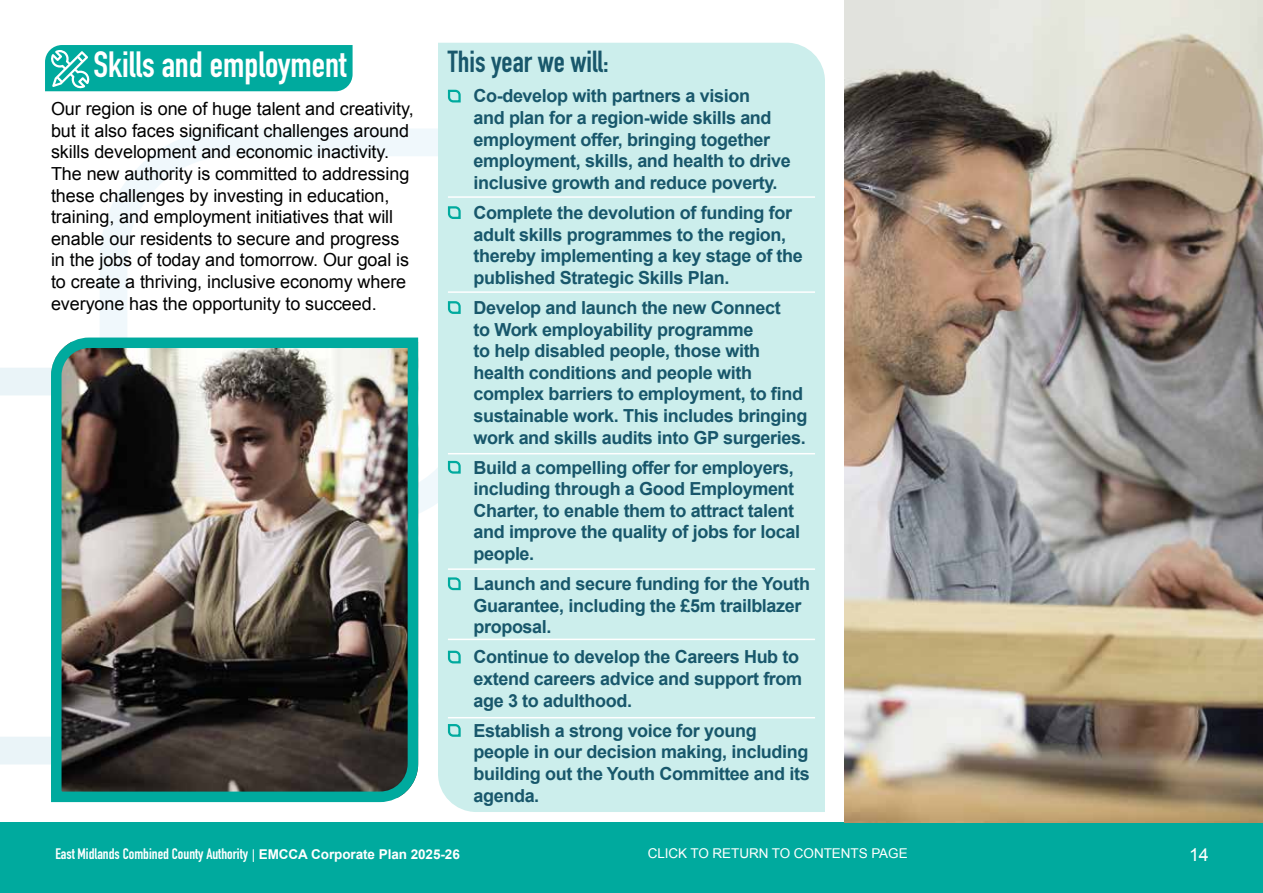
<style>
.page{position:relative;width:1263px;height:893px;background:#fff}
.page>*{position:absolute;margin:0;border:0;box-sizing:border-box;transform-origin:0 0}
.t1{font:700 36px "DIN Condensed";color:#fff}
.t2{font:700 30px "DIN Condensed";color:#18576b}
.t3{font:700 18px/21.6px "Arial";letter-spacing:-.02em;color:#18576b}
.t4{font:18px/21.6px "Arial";letter-spacing:-.005em;color:#000}
.t5{font:18px "Arial";color:#fff}
.t6{font:700 15px "DIN Condensed";color:#fff}
.t7{font:13.5px "Arial";letter-spacing:-.005em;color:#fff}
.s1{font-family:"Arial";font-weight:400;font-size:13.5px}
.s2{font-family:"Arial";font-size:13.5px}
</style>
<div class="page">
<div style="left:0;top:822px;width:1263px;height:71px;background:#00aa9e"></div>
<svg style="left:100px;top:129px;width:338px;height:382px"></svg>
<svg style="left:0;top:368px;width:46px;height:396px"></svg>
<div style="left:438px;top:43px;width:387px;height:769px;background:#cceeec"></div>
<svg style="left:447px;top:89px;width:15px;height:15px"></svg>
<svg style="left:447px;top:205px;width:15px;height:15px"></svg>
<svg style="left:447px;top:300px;width:15px;height:15px"></svg>
<svg style="left:447px;top:460px;width:15px;height:15px"></svg>
<svg style="left:447px;top:576px;width:15px;height:15px"></svg>
<svg style="left:447px;top:650px;width:15px;height:15px"></svg>
<svg style="left:447px;top:723px;width:15px;height:15px"></svg>
<img style="left:845px;top:0;width:418px;height:822px">
<hr style="left:448px;top:196px;width:367px;height:2px;background:#fff">
<hr style="left:448px;top:291px;width:367px;height:2px;background:#fff">
<img style="left:46px;top:332px;width:377px;height:471px">
<div style="left:45px;top:45px;width:308px;height:46px;background:#00aa9e"></div>
<hr style="left:448px;top:453px;width:367px;height:1px;background:#fff">
<hr style="left:448px;top:568px;width:367px;height:2px;background:#fff">
<hr style="left:448px;top:639px;width:367px;height:1px;background:#fff">
<hr style="left:448px;top:717px;width:367px;height:1px;background:#fff">
<h1 class="t1" style="left:94px;top:40px;width:254px">Skills and employment</h1>
<p class="t4" style="left:51px;top:98px;width:364px">Our region is one of huge talent and creativity, but it also faces significant challenges around skills development and economic inactivity.<br>The new authority is committed to addressing these challenges by investing in education, training, and employment initiatives that will enable our residents to secure and progress in the jobs of today and tomorrow. Our goal is to create a thriving, inclusive economy where everyone has the opportunity to succeed.</p>
<h2 class="t2" style="left:448px;top:42px;width:162px">This year we will:</h2>
<p class="t3" style="left:473px;top:86px;width:319px">Co-develop with partners a vision<br>and plan for a region-wide skills and employment offer, bringing together employment, skills, and health to drive inclusive growth and reduce poverty.</p>
<p class="t3" style="left:473px;top:202px;width:331px">Complete the devolution of funding for adult skills programmes to the region, thereby implementing a key stage of the published Strategic Skills Plan.</p>
<p class="t3" style="left:473px;top:297px;width:336px">Develop and launch the new Connect<br>to Work employability programme<br>to help disabled people, those with health conditions and people with complex barriers to employment, to find sustainable work. This includes bringing work and skills audits into GP surgeries.</p>
<p class="t3" style="left:473px;top:457px;width:328px">Build a compelling offer for employers, including through a Good Employment Charter, to enable them to attract talent and improve the quality of jobs for local people.</p>
<p class="t3" style="left:473px;top:574px;width:338px">Launch and secure funding for the Youth<br>Guarantee, including the £5m trailblazer proposal.</p>
<p class="t3" style="left:473px;top:647px;width:330px">Continue to develop the Careers Hub to extend careers advice and support from age 3 to adulthood.</p>
<p class="t3" style="left:473px;top:720px;width:338px">Establish a strong voice for young people in our decision making, including building out the Youth Committee and its agenda.</p>
<p class="t6" style="left:55px;top:843px;width:406px">East Midlands Combined County Authority <span class="s1">|</span> <span class="s2">EMCCA Corporate Plan 2025-26</span></p>
<p class="t7" style="left:648px;top:844px;width:261px">CLICK TO RETURN TO CONTENTS PAGE</p>
<p class="t5" style="left:1189px;top:843px;width:21px">14</p>
</div>
